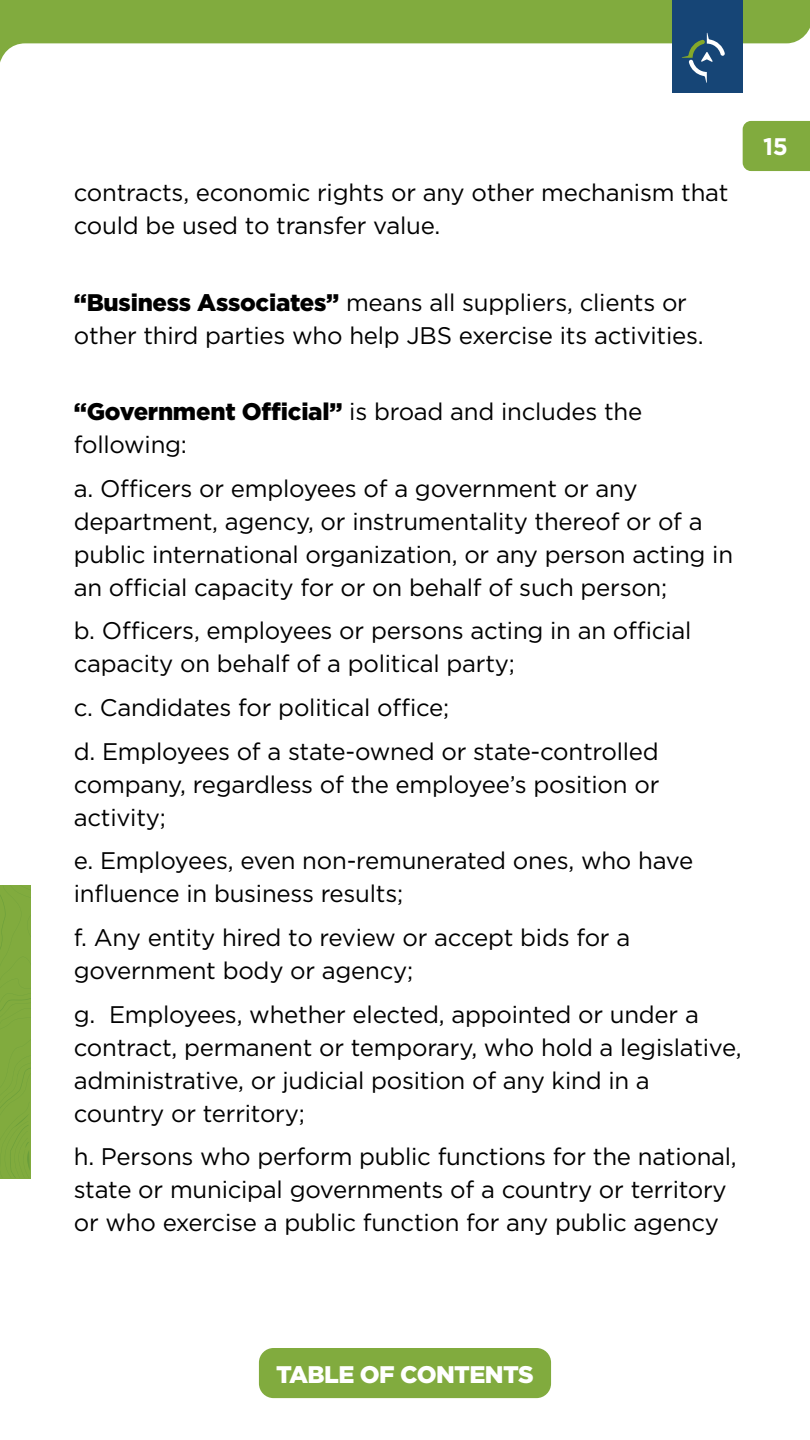
<style>
.page{position:relative;width:810px;height:1440px;background:#fff}
.page>*{position:absolute;margin:0;border:0;box-sizing:border-box;transform-origin:0 0}
.t1{font:24px/33px "Gotham";letter-spacing:-.01em;color:#000}
.t2{font:900 24px "Gotham";letter-spacing:-.025em;color:#fff}
.t3{font:700 24px "Gotham";color:#fff}
.s1{font-weight:900}
</style>
<div class="page">
<svg style="left:0;top:0;width:810px;height:121px"></svg>
<div style="left:743px;top:121px;width:67px;height:50px;background:#81ab3e"></div>
<div style="left:672px;top:0;width:71px;height:93px;background:#164576"></div>
<svg style="left:682px;top:33px;width:43px;height:50px"></svg>
<div style="left:0;top:886px;width:30px;height:292px;background:#81ab3e"></div>
<div style="left:259px;top:1348px;width:292px;height:50px;background:#81ab3e;border-radius:15px"></div>
<p class="t1" style="left:74px;top:175px;width:656px">contracts, economic rights or any other mechanism that could be used to transfer value.</p>
<p class="t1" style="left:74px;top:285px;width:631px"><span class="s1">“Business Associates”</span> means all suppliers, clients or other third parties who help JBS exercise its activities.</p>
<p class="t1" style="left:74px;top:395px;width:570px"><span class="s1">“Government Official”</span> is broad and includes the following:</p>
<p class="t1" style="left:74px;top:471px;width:661px">a. Officers or employees of a government or any department, agency, or instrumentality thereof or of a public international organization, or any person acting in an official capacity for or on behalf of such person;</p>
<p class="t1" style="left:74px;top:614px;width:619px">b. Officers, employees or persons acting in an official capacity on behalf of a political party;</p>
<p class="t1" style="left:74px;top:685px;width:587px;line-height:43.7px">c. Candidates for political office;<br>d. Employees of a state-owned or state-controlled</p>
<p class="t1" style="left:74px;top:767px;width:587px">company, regardless of the employee’s position or activity;</p>
<p class="t1" style="left:74px;top:844px;width:621px">e. Employees, even non-remunerated ones, who have influence in business results;</p>
<p class="t1" style="left:74px;top:920px;width:558px">f. Any entity hired to review or accept bids for a government body or agency;</p>
<p class="t1" style="left:74px;top:997px;width:669px">g. Employees, whether elected, appointed or under a contract, permanent or temporary, who hold a legislative, administrative, or judicial position of any kind in a country or territory;</p>
<p class="t1" style="left:74px;top:1140px;width:665px">h. Persons who perform public functions for the national, state or municipal governments of a country or territory or who exercise a public function for any public agency</p>
<p class="t3" style="left:763px;top:130px;width:26px">15</p>
<p class="t2" style="left:276px;top:1358px;width:259px">TABLE OF CONTENTS</p>
</div>
